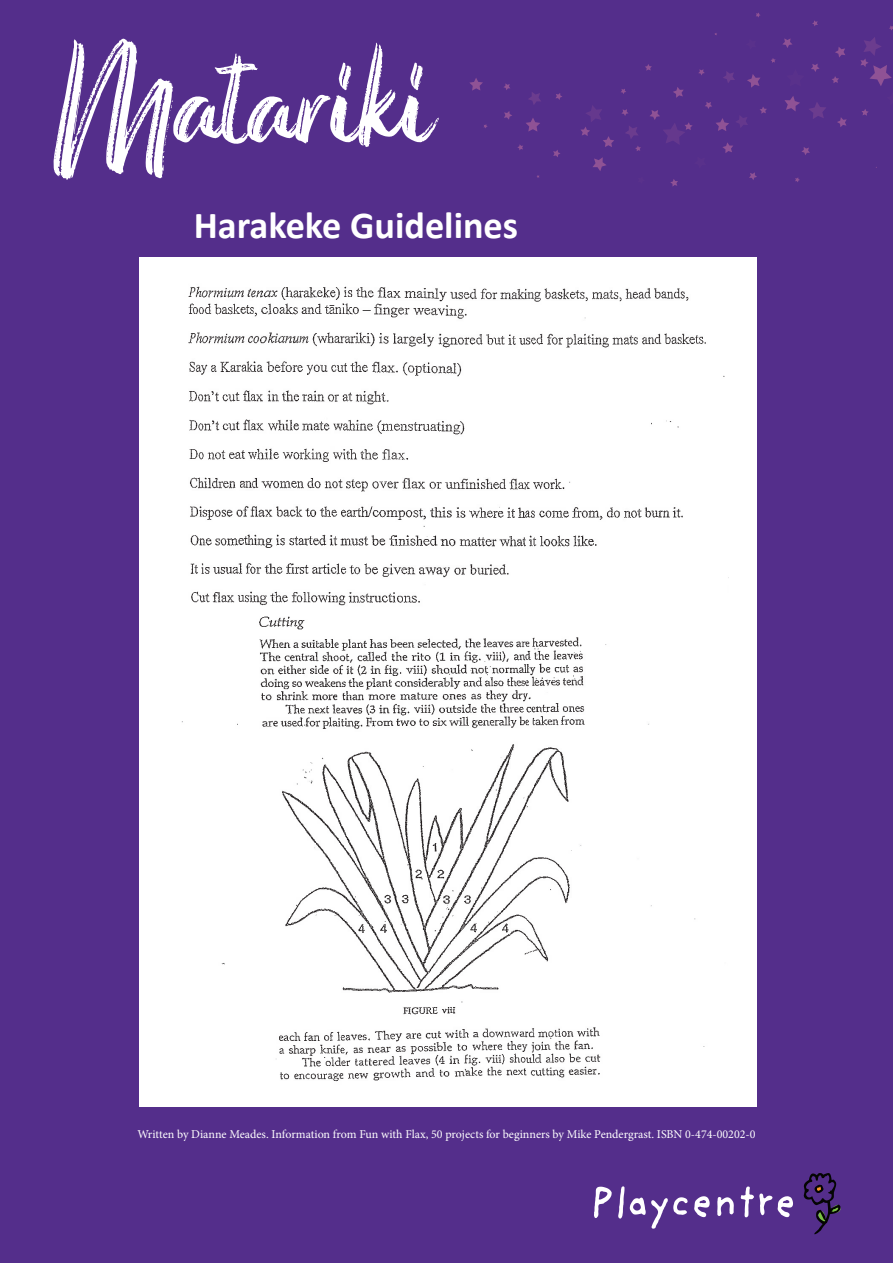
<style>
.page{position:relative;width:893px;height:1263px;background:#542e8b}
.page>*{position:absolute;margin:0;border:0;box-sizing:border-box;transform-origin:0 0}
.t1{font:208.05px "Austellia";color:#fff;scale:.9 1}
.t2{font:700 38.25px "Calibri";color:#fff}
.t3{font:12px "Minion Pro";color:#fff}
</style>
<div class="page">
<svg style="left:835px;top:47px;width:10px;height:10px"></svg>
<svg style="left:795px;top:178px;width:5px;height:4px"></svg>
<svg style="left:760px;top:107px;width:7px;height:7px"></svg>
<svg style="left:705px;top:102px;width:7px;height:7px"></svg>
<svg style="left:716px;top:118px;width:13px;height:13px"></svg>
<svg style="left:802px;top:147px;width:8px;height:8px"></svg>
<svg style="left:698px;top:69px;width:7px;height:6px"></svg>
<svg style="left:626px;top:126px;width:12px;height:12px"></svg>
<svg style="left:837px;top:117px;width:10px;height:10px"></svg>
<svg style="left:469px;top:78px;width:14px;height:13px"></svg>
<svg style="left:517px;top:144px;width:6px;height:6px"></svg>
<svg style="left:812px;top:20px;width:6px;height:6px"></svg>
<svg style="left:756px;top:13px;width:4px;height:4px"></svg>
<svg style="left:723px;top:71px;width:12px;height:12px"></svg>
<svg style="left:673px;top:87px;width:11px;height:11px"></svg>
<svg style="left:832px;top:76px;width:7px;height:7px"></svg>
<svg style="left:529px;top:92px;width:12px;height:13px"></svg>
<svg style="left:504px;top:111px;width:8px;height:9px"></svg>
<svg style="left:811px;top:64px;width:9px;height:8px"></svg>
<svg style="left:784px;top:96px;width:16px;height:15px"></svg>
<svg style="left:621px;top:89px;width:5px;height:5px"></svg>
<svg style="left:556px;top:93px;width:6px;height:7px"></svg>
<svg style="left:621px;top:109px;width:7px;height:7px"></svg>
<svg style="left:771px;top:58px;width:5px;height:5px"></svg>
<svg style="left:749px;top:172px;width:8px;height:8px"></svg>
<svg style="left:736px;top:116px;width:12px;height:11px"></svg>
<svg style="left:635px;top:146px;width:6px;height:5px"></svg>
<svg style="left:526px;top:118px;width:14px;height:14px"></svg>
<svg style="left:862px;top:109px;width:7px;height:7px"></svg>
<svg style="left:553px;top:150px;width:7px;height:7px"></svg>
<svg style="left:593px;top:157px;width:13px;height:14px"></svg>
<svg style="left:809px;top:103px;width:17px;height:16px"></svg>
<svg style="left:581px;top:106px;width:33px;height:41px"></svg>
<svg style="left:670px;top:179px;width:8px;height:8px"></svg>
<svg style="left:650px;top:110px;width:43px;height:34px"></svg>
<svg style="left:723px;top:142px;width:10px;height:11px"></svg>
<svg style="left:860px;top:37px;width:32px;height:49px"></svg>
<svg style="left:645px;top:64px;width:7px;height:7px"></svg>
<svg style="left:782px;top:38px;width:10px;height:10px"></svg>
<svg style="left:504px;top:83px;width:6px;height:7px"></svg>
<svg style="left:747px;top:74px;width:13px;height:14px"></svg>
<svg style="left:594px;top:1186px;width:199px;height:42px"></svg>
<svg style="left:804px;top:1173px;width:36px;height:61px"></svg>
<div style="left:139px;top:257px;width:617px;height:850px;background:#fff"></div>
<img style="left:181px;top:286px;width:548px;height:796px">
<p class="t1" style="left:54px;top:26px;width:422px">Matariki</p>
<p class="t2" style="left:194px;top:201px;width:326px">Harakeke Guidelines</p>
<p class="t3" style="left:137px;top:1126px;width:620px">Written by Dianne Meades. Information from Fun with Flax, 50 projects for beginners by Mike Pendergrast. ISBN 0-474-00202-0</p>
</div>
